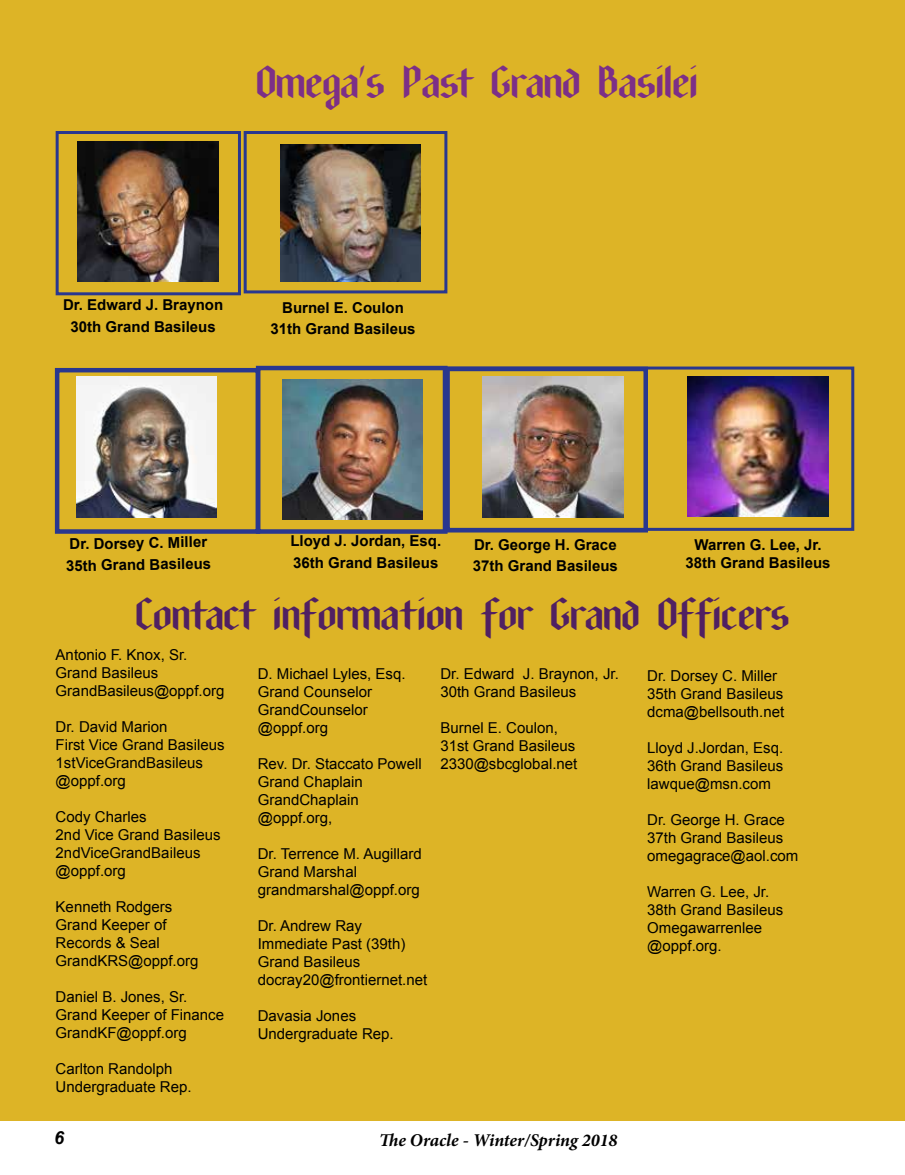
<style>
.page{position:relative;width:905px;height:1175px;background:#fff}
.page>*{position:absolute;margin:0;border:0;box-sizing:border-box;transform-origin:0 0}
.t1{font:36px "New Gothic Textura";color:#502062}
.t2{font:36px "New Gothic Textura";color:#7c2f87}
.t3{font:italic 700 18px "Minion Pro";letter-spacing:-.005em;color:#000}
.t4{font:italic 700 18px "Arial";color:#000}
.t5{font:15px/18px "Arial";color:#000}
.t6{font:700 15px/21.6px "Arial";color:#000;text-align:center}
</style>
<div class="page">
<div style="left:0;top:0;width:904px;height:1120px;background:#ddb426"></div>
<div style="left:447px;top:366px;width:407px;height:165px;border:3px solid #29378f"></div>
<div style="left:442px;top:367px;width:206px;height:165px;border:4px solid #29378f"></div>
<div style="left:256px;top:366px;width:191px;height:168px;border:4px solid #29378f"></div>
<img style="left:78px;top:141px;width:140px;height:141px">
<img style="left:280px;top:144px;width:140px;height:138px">
<img style="left:483px;top:377px;width:140px;height:140px">
<img style="left:687px;top:376px;width:141px;height:141px">
<img style="left:282px;top:379px;width:140px;height:141px">
<img style="left:76px;top:377px;width:141px;height:140px">
<div style="left:55px;top:368px;width:205px;height:166px;border:4px solid #29378f"></div>
<div style="left:244px;top:131px;width:203px;height:162px;border:3px solid #29378f"></div>
<div style="left:56px;top:131px;width:185px;height:164px;border:3px solid #29378f"></div>
<h1 class="t2" style="left:255px;top:62px;width:443px">Omega's Past Grand Basilei</h1>
<p class="t6" style="left:63px;top:295px;width:162px">Dr. Edward J. Braynon<br>30th Grand Basileus</p>
<p class="t6" style="left:270px;top:297px;width:147px">Burnel E. Coulon<br>31th Grand Basileus</p>
<p class="t6" style="left:66px;top:534px;width:147px;text-align:left;rotate:-1deg">Dr. Dorsey C. Miller<br>35th Grand Basileus</p>
<p class="t6" style="left:290px;top:531px;width:152px;text-align:left">Lloyd J. Jordan, Esq.<br>36th Grand Basileus</p>
<p class="t6" style="left:473px;top:534px;width:147px;text-align:left">Dr. George H. Grace<br>37th Grand Basileus</p>
<p class="t6" style="left:685px;top:536px;width:147px;line-height:18px">Warren G. Lee, Jr.<br>38th Grand Basileus</p>
<h1 class="t1" style="left:135px;top:594px;width:655px">Contact information for Grand Officers</h1>
<p class="t5" style="left:56px;top:645px;width:170px">Antonio F. Knox, Sr.<br>Grand Basileus<br>GrandBasileus@oppf.org</p>
<p class="t5" style="left:56px;top:717px;width:170px">Dr. David Marion<br>First Vice Grand Basileus<br>1stViceGrandBasileus @oppf.org</p>
<p class="t5" style="left:56px;top:807px;width:166px">Cody Charles<br>2nd Vice Grand Basileus<br>2ndViceGrandBaileus @oppf.org</p>
<p class="t5" style="left:56px;top:897px;width:144px">Kenneth Rodgers<br>Grand Keeper of<br>Records &amp; Seal<br>GrandKRS@oppf.org</p>
<p class="t5" style="left:56px;top:987px;width:170px">Daniel B. Jones, Sr.<br>Grand Keeper of Finance<br>GrandKF@oppf.org</p>
<p class="t5" style="left:56px;top:1059px;width:137px">Carlton Randolph<br>Undergraduate Rep.</p>
<p class="t5" style="left:258px;top:664px;width:149px">D. Michael Lyles, Esq.<br>Grand Counselor<br>GrandCounselor @oppf.org</p>
<p class="t5" style="left:258px;top:754px;width:165px">Rev. Dr. Staccato Powell<br>Grand Chaplain<br>GrandChaplain @oppf.org,</p>
<p class="t5" style="left:258px;top:844px;width:165px">Dr. Terrence M. Augillard<br>Grand Marshal grandmarshal@oppf.org</p>
<p class="t5" style="left:258px;top:916px;width:171px">Dr. Andrew Ray<br>Immediate Past (39th)<br>Grand Basileus docray20@frontiernet.net</p>
<p class="t5" style="left:258px;top:1006px;width:137px">Davasia Jones<br>Undergraduate Rep.</p>
<p class="t5" style="left:440px;top:665px;width:180px">Dr. Edward J. Braynon, Jr.<br>30th Grand Basileus</p>
<p class="t5" style="left:440px;top:719px;width:138px">Burnel E. Coulon,<br>31st Grand Basileus<br>2330@sbcglobal.net</p>
<p class="t4" style="left:54px;top:1126px;width:12px">6</p>
<p class="t3" style="left:379px;top:1126px;width:240px">The Oracle - Winter/Spring 2018</p>
<p class="t5" style="left:647px;top:666px;width:138px">Dr. Dorsey C. Miller<br>35th Grand Basileus dcma@bellsouth.net</p>
<p class="t5" style="left:647px;top:738px;width:137px;text-align:justify">Lloyd J.Jordan, Esq.<br>36th Grand Basileus lawque@msn.com</p>
<p class="t5" style="left:647px;top:810px;width:153px">Dr. George H. Grace<br>37th Grand Basileus omegagrace@aol.com</p>
<p class="t5" style="left:647px;top:882px;width:137px">Warren G. Lee, Jr.<br>38th Grand Basileus<br>Omegawarrenlee @oppf.org.</p>
</div>
